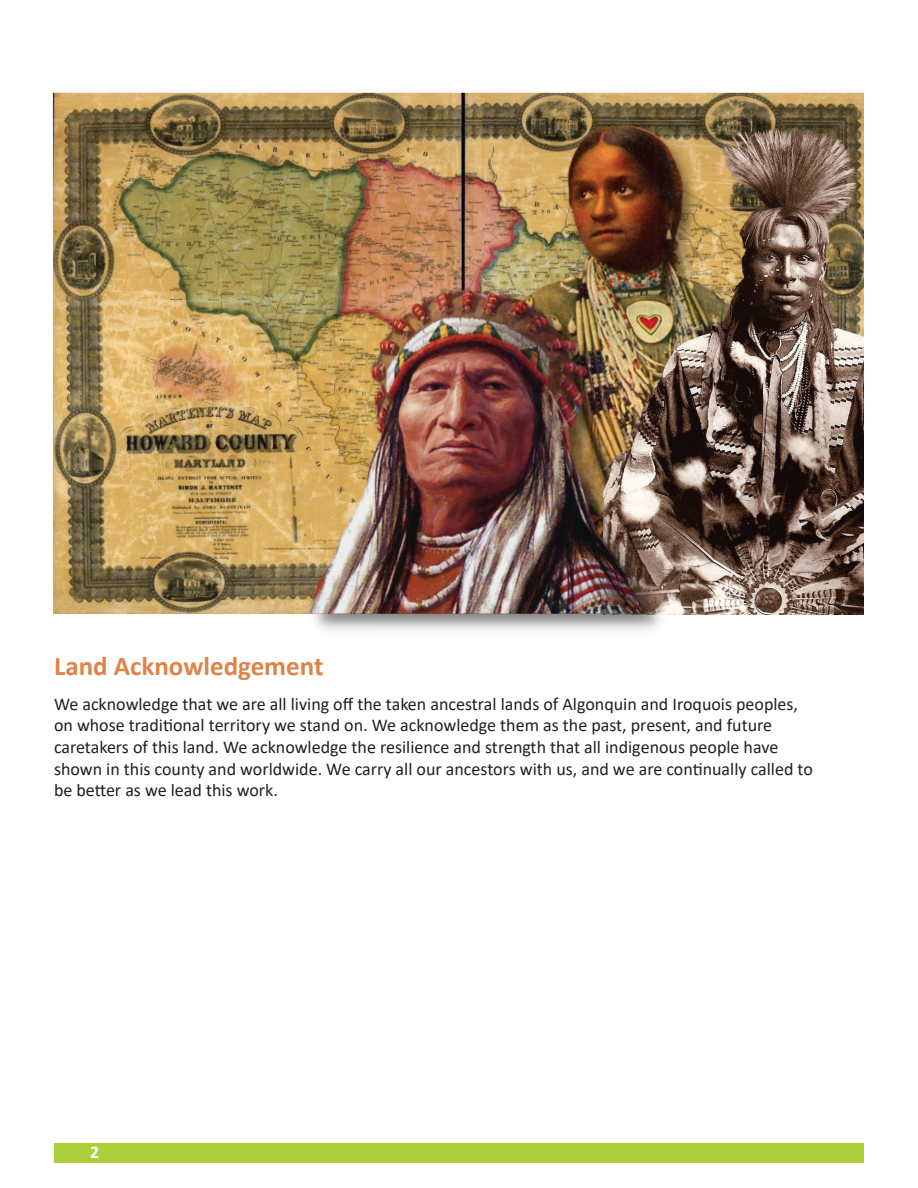
<style>
.page{position:relative;width:918px;height:1188px;background:#fff}
.page>*{position:absolute;margin:0;border:0;box-sizing:border-box;transform-origin:0 0}
.t1{font:700 47.55px "Aileron";color:#231f20}
.t2{font:700 27px "Calibri";color:#df8449}
.t3{font:18px/21.6px "Calibri";color:#231f20}
.t4{font:700 18px "Calibri";color:#fff}
</style>
<div class="page">
<div style="left:54px;top:1143px;width:810px;height:20px;background:#abce3b"></div>
<img style="left:53px;top:92px;width:811px;height:523px">
<img style="left:469px;top:119px;width:135px;height:164px">
<img style="left:604px;top:119px;width:260px;height:496px">
<img style="left:306px;top:283px;width:362px;height:348px">
<h2 class="t2" style="left:54px;top:647px;width:271px">Land Acknowledgement</h2>
<p class="t3" style="left:54px;top:693px;width:760px">We acknowledge that we are all living off the taken ancestral lands of Algonquin and Iroquois peoples, on whose traditional territory we stand on. We acknowledge them as the past, present, and future caretakers of this land. We acknowledge the resilience and strength that all indigenous people have shown in this county and worldwide. We carry all our ancestors with us, and we are continually called to be better as we lead this work.</p>
<h1 class="t1" style="left:174px;top:700px;width:532px">Land Acknowledgment</h1>
<p class="t4" style="left:90px;top:1139px;width:11px">2</p>
</div>
